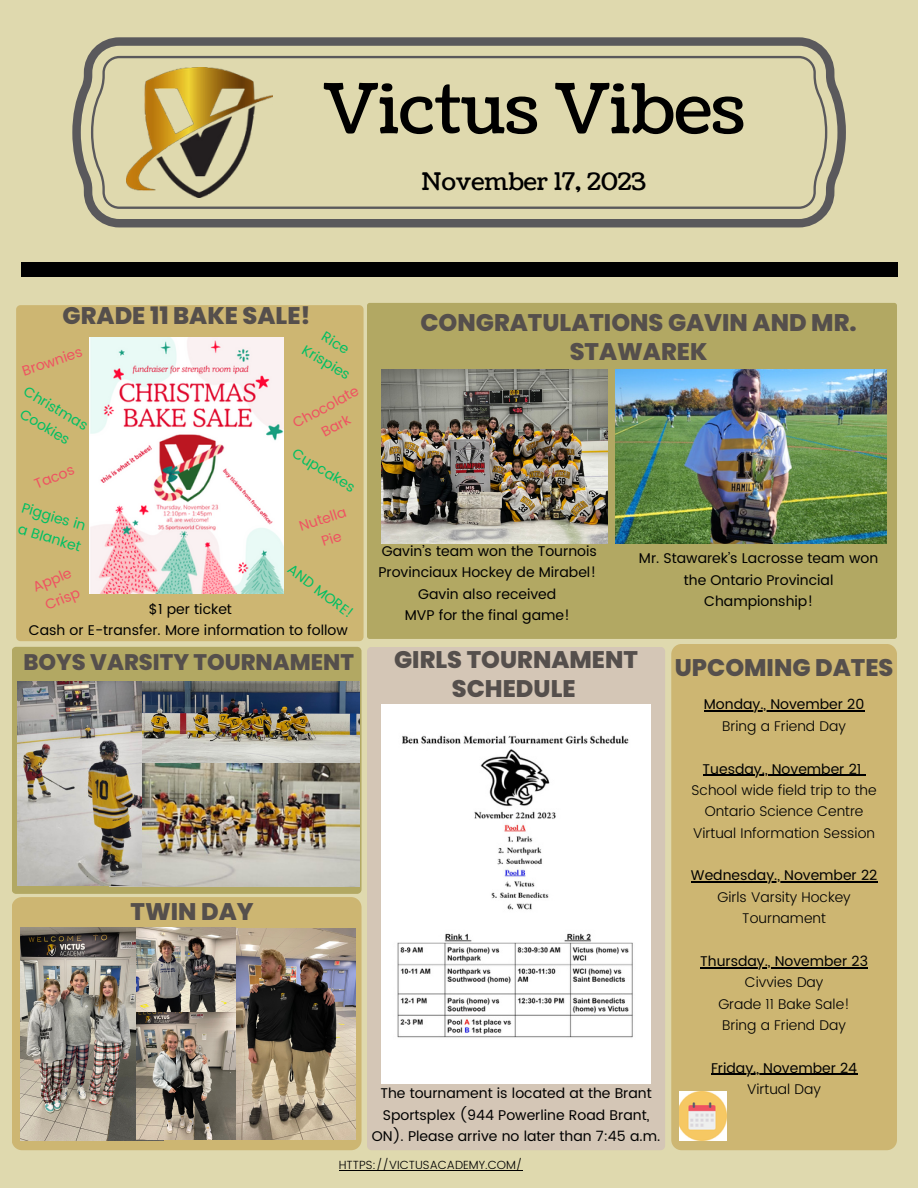
<style>
.page{position:relative;width:918px;height:1188px;background:#dfd9ae}
.page>*{position:absolute;margin:0;border:0;box-sizing:border-box;transform-origin:0 0}
.t1{font:68.55px "Coustard";color:#000}
.t2{font:24.15px "Coustard";color:#000}
.t3{font:800 24px/29.2px "Poppins";color:#554f4c;text-align:center}
.t4{font:800 22.5px "Poppins";color:#554f4c}
.t5{font:14.1px/21.3px "Poppins";color:#000;text-align:center}
.t6{font:300 14.1px/21.3px "Poppins";color:#000;text-align:center}
.t7{font:14.1px/21.3px "Poppins";color:#00bf63;text-align:center}
.t8{font:14.1px/21.3px "Poppins";color:#ef5261;text-align:center}
.t9{font:300 11.85px "Poppins";color:#000}
</style>
<div class="page">
<div style="left:21px;top:263px;width:876px;height:14px;background:#000"></div>
<svg style="left:72px;top:37px;width:774px;height:190px"></svg>
<svg style="left:90px;top:55px;width:739px;height:155px"></svg>
<div style="left:16px;top:305px;width:348px;height:336px;background:#cdb672;border-radius:4px"></div>
<div style="left:367px;top:303px;width:530px;height:336px;background:#b2a863;border-radius:3px"></div>
<div style="left:671px;top:644px;width:226px;height:506px;background:#cdb672;border-radius:10px"></div>
<img style="left:679px;top:1092px;width:48px;height:48px">
<img style="left:127px;top:67px;width:146px;height:131px">
<div style="left:12px;top:647px;width:350px;height:247px;background:#b2a863;border-radius:4px"></div>
<div style="left:367px;top:647px;width:298px;height:503px;background:#d4c6b6;border-radius:5px"></div>
<img style="left:381px;top:369px;width:226px;height:175px">
<img style="left:616px;top:369px;width:271px;height:175px">
<img style="left:382px;top:705px;width:269px;height:379px">
<div style="left:12px;top:897px;width:350px;height:253px;background:#cdb672;border-radius:10px"></div>
<img style="left:21px;top:927px;width:142px;height:214px">
<img style="left:141px;top:681px;width:219px;height:205px">
<img style="left:17px;top:681px;width:124px;height:205px">
<img style="left:89px;top:337px;width:195px;height:257px">
<img style="left:236px;top:928px;width:119px;height:212px">
<img style="left:137px;top:927px;width:99px;height:86px">
<img style="left:137px;top:1013px;width:99px;height:127px">
<hr style="left:704px;top:711px;width:160px;height:1px;background:#000">
<hr style="left:703px;top:775px;width:158px;height:1px;background:#000">
<hr style="left:691px;top:882px;width:186px;height:1px;background:#000">
<hr style="left:700px;top:967px;width:168px;height:1px;background:#000">
<hr style="left:711px;top:1074px;width:146px;height:1px;background:#000">
<hr style="left:339px;top:1170px;width:184px;height:1px;background:#000">
<p class="t1" style="left:323px;top:63px;width:422px">Victus Vibes</p>
<p class="t2" style="left:422px;top:165px;width:226px">November 17, 2023</p>
<p class="t3" style="left:63px;top:301px;width:250px">GRADE 11 BAKE SALE!</p>
<p class="t8" style="left:19px;top:361px;width:64px;rotate:-18deg">Brownies</p>
<p class="t7" style="left:31px;top:381px;width:73px;rotate:31deg">Christmas<br>Cookies</p>
<p class="t8" style="left:31px;top:475px;width:43px;rotate:-23deg">Tacos</p>
<p class="t7" style="left:25px;top:497px;width:68px;rotate:17deg">Piggies in</p>
<p class="t7" style="left:22px;top:518px;width:66px;rotate:17deg">a Blanket</p>
<p class="t7" style="left:328px;top:326px;width:31px;rotate:31deg">Rice</p>
<p class="t7" style="left:309px;top:339px;width:55px;rotate:31deg">Krispies</p>
<p class="t8" style="left:289px;top:415px;width:74px;rotate:-29deg">Chocolate<br>Bark</p>
<p class="t7" style="left:299px;top:443px;width:72px;rotate:31deg">Cupcakes</p>
<p class="t8" style="left:297px;top:516px;width:50px;rotate:-18deg">Nutella</p>
<p class="t7" style="left:296px;top:559px;width:80px;rotate:37deg">AND MORE!</p>
<p class="t8" style="left:29px;top:578px;width:42px;rotate:-23deg">Apple</p>
<p class="t8" style="left:42px;top:596px;width:38px;rotate:-23deg">Crisp</p>
<p class="t5" style="left:149px;top:598px;width:85px">$1 per ticket</p>
<p class="t5" style="left:29px;top:620px;width:321px">Cash or E-transfer. More information to follow</p>
<p class="t3" style="left:420px;top:308px;width:438px">CONGRATULATIONS GAVIN AND MR.<br>STAWAREK</p>
<p class="t5" style="left:378px;top:540px;width:220px;text-align:left">Gavin’s team won the Tournois<br>Provinciaux Hockey de Mirabel!</p>
<p class="t5" style="left:418px;top:583px;width:140px">Gavin also received</p>
<p class="t5" style="left:405px;top:605px;width:167px">MVP for the final game!</p>
<p class="t5" style="left:639px;top:548px;width:241px">Mr. Stawarek’s Lacrosse team won the Ontario Provincial<br>Championship!</p>
<p class="t3" style="left:394px;top:645px;width:245px">GIRLS TOURNAMENT<br>SCHEDULE</p>
<p class="t4" style="left:23px;top:647px;width:332px">BOYS VARSITY TOURNAMENT</p>
<p class="t3" style="left:675px;top:653px;width:220px">UPCOMING DATES</p>
<p class="t5" style="left:704px;top:694px;width:162px">Monday., November 20</p>
<p class="t6" style="left:722px;top:715px;width:125px">Bring a Friend Day</p>
<p class="t5" style="left:703px;top:758px;width:160px">Tuesday., November 21</p>
<p class="t6" style="left:692px;top:779px;width:187px">School wide field trip to the<br>Ontario Science Centre</p>
<p class="t6" style="left:693px;top:822px;width:183px">Virtual Information Session</p>
<p class="t5" style="left:691px;top:865px;width:188px">Wednesday., November 22</p>
<p class="t6" style="left:717px;top:886px;width:135px">Girls Varsity Hockey<br>Tournament</p>
<p class="t5" style="left:700px;top:950px;width:169px">Thursday., November 23</p>
<p class="t6" style="left:745px;top:972px;width:80px">Civvies Day</p>
<p class="t6" style="left:718px;top:993px;width:133px">Grade 11 Bake Sale!</p>
<p class="t6" style="left:722px;top:1015px;width:125px">Bring a Friend Day</p>
<p class="t5" style="left:711px;top:1057px;width:148px">Friday., November 24</p>
<p class="t6" style="left:747px;top:1079px;width:75px">Virtual Day</p>
<p class="t3" style="left:131px;top:897px;width:125px">TWIN DAY</p>
<p class="t5" style="left:372px;top:1083px;width:290px">The tournament is located at the Brant<br>Sportsplex (944 Powerline Road Brant,<br>ON). Please arrive no later than 7:45 a.m.</p>
<p class="t9" style="left:339px;top:1158px;width:185px">HTTPS://VICTUSACADEMY.COM/</p>
</div>
